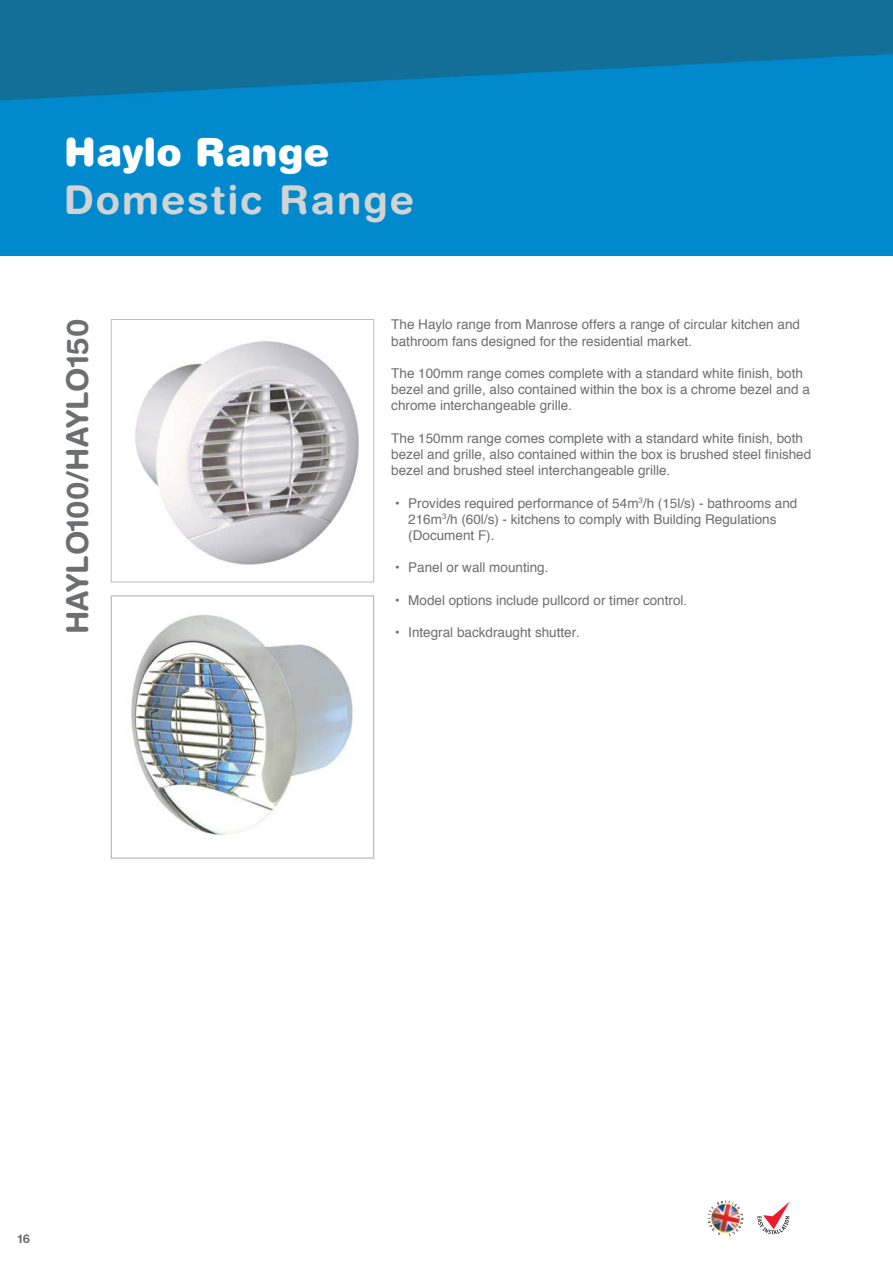
<style>
.page{position:relative;width:893px;height:1263px;background:#fff}
.page>*{position:absolute;margin:0;border:0;box-sizing:border-box;transform-origin:0 0}
.t1{font:700 39.75px "Helvetica Rounded";letter-spacing:.05em;color:#d1d3d4}
.t2{font:900 39px "Helvetica Rounded";color:#fff}
.t3{font:700 30px "Helvetica Rounded";color:#6d6e70}
.t4{font:13.5px/16.2px "Helvetica";color:#6d6e70}
.t5{font:700 12px "Helvetica Rounded";color:#6d6e70}
</style>
<div class="page">
<svg style="left:707px;top:1201px;width:36px;height:35px"></svg>
<img style="left:710px;top:1204px;width:31px;height:30px">
<svg style="left:757px;top:1202px;width:33px;height:32px"></svg>
<img style="left:0;top:0;width:893px;height:255px">
<img style="left:135px;top:341px;width:224px;height:224px">
<div style="left:111px;top:319px;width:263px;height:264px;border:1px solid #bbbdc0"></div>
<img style="left:131px;top:614px;width:222px;height:221px">
<div style="left:111px;top:595px;width:263px;height:264px;border:1px solid #bbbdc0"></div>
<h2 class="t2" style="left:64px;top:137px;width:267px">Haylo Range</h2>
<h1 class="t1" style="left:64px;top:184px;width:352px">Domestic Range</h1>
<h3 class="t3" style="left:66px;top:634px;width:317px;rotate:-90deg">HAYLO100/HAYLO150</h3>
<p class="t4" style="left:391px;top:318px;width:410px">The Haylo range from Manrose offers a range of circular kitchen and bathroom fans designed for the residential market.</p>
<p class="t4" style="left:391px;top:366px;width:420px">The 100mm range comes complete with a standard white finish, both bezel and grille, also contained within the box is a chrome bezel and a chrome interchangeable grille.</p>
<p class="t4" style="left:391px;top:431px;width:421px">The 150mm range comes complete with a standard white finish, both bezel and grille, also contained within the box is brushed steel finished bezel and brushed steel interchangeable grille.</p>
<p class="t4" style="left:408px;top:496px;width:391px;text-indent:-13px">• Provides required performance of 54m<sup>3</sup>/h (15l/s) - bathrooms and<br>216m<sup>3</sup>/h (60l/s) - kitchens to comply with Building Regulations (Document F).</p>
<p class="t4" style="left:395px;top:561px;width:155px">• Panel or wall mounting.</p>
<p class="t4" style="left:395px;top:593px;width:294px">• Model options include pullcord or timer control.</p>
<p class="t4" style="left:395px;top:625px;width:186px">• Integral backdraught shutter.</p>
<p class="t5" style="left:18px;top:1234px;width:14px">16</p>
</div>
